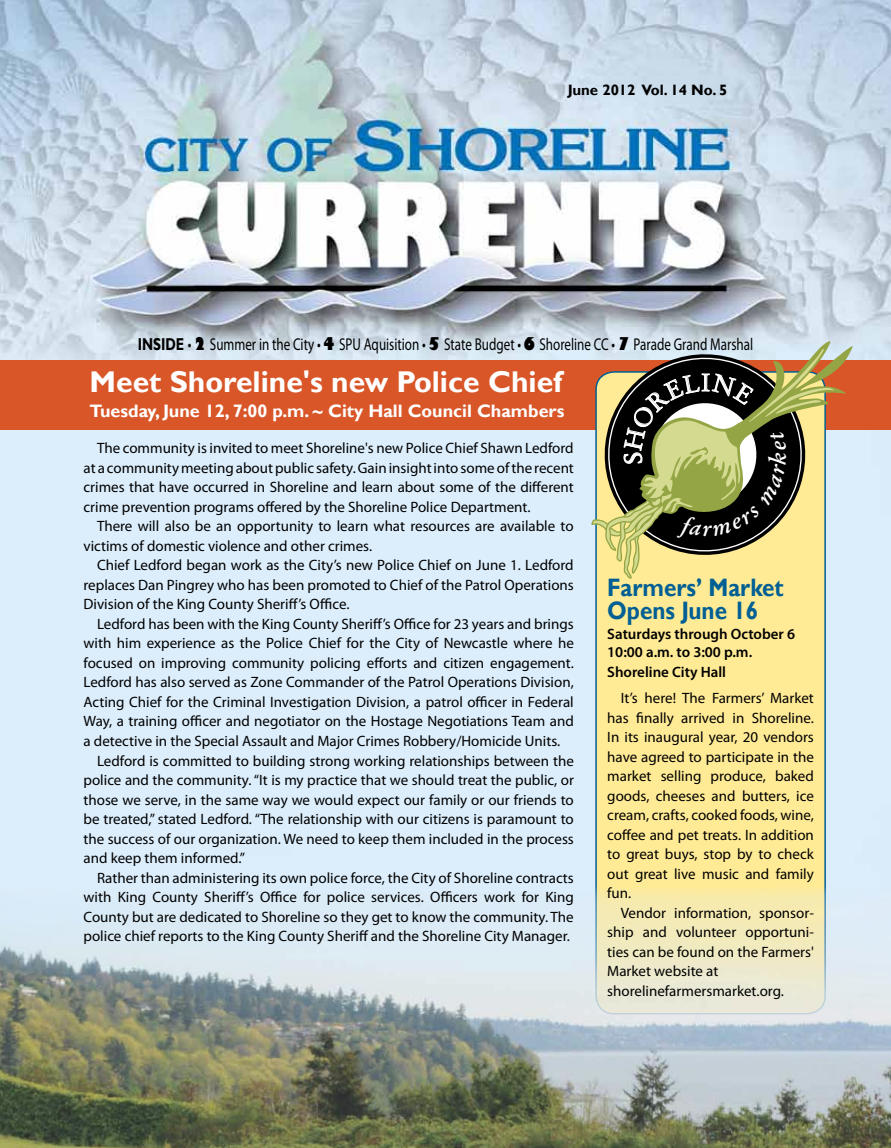
<style>
.page{position:relative;width:891px;height:1148px;background:#fff}
.page>*{position:absolute;margin:0;border:0;box-sizing:border-box;transform-origin:0 0}
.t1{font:700 30px "Gill Sans";color:#fff}
.t2{font:700 25.2px/22.5px "Gill Sans";color:#015f94;scale:.89 1}
.t3{font:700 18px "Gill Sans";color:#fff}
.t4{font:17.1px "Myriad Pro";color:#000;scale:.76 1}
.t5{font:15px/19.5px "Myriad Pro";color:#000;text-align:justify}
.t6{font:600 15px/18px "Myriad Pro";color:#000}
.t7{font:700 15px "Gill Sans";color:#000}
.s1{font-family:"Gill Sans";font-weight:700}
.s2{font-family:"Gill Sans";font-weight:800}
</style>
<div class="page">
<img style="left:0;top:0;width:891px;height:886px">
<div style="left:0;top:360px;width:891px;height:69px;background:#d95628"></div>
<div style="left:596px;top:372px;width:229px;height:641px;background:#ffeb95;border-radius:18px"></div>
<img style="left:0;top:886px;width:891px;height:262px">
<svg style="left:591px;top:335px;width:262px;height:245px"></svg>
<p class="t7" style="left:568px;top:81px;width:161px">June 2012 Vol. 14 No. 5</p>
<p class="t4" style="left:138px;top:334px;width:811px"><span class="s1">INSIDE</span> • <span class="s2">2</span> Summer in the City • <span class="s2">4</span> SPU Aquisition • <span class="s2">5</span> State Budget • <span class="s2">6</span> Shoreline CC • <span class="s2">7</span> Parade Grand Marshal</p>
<h1 class="t1" style="left:90px;top:364px;width:474px">Meet Shoreline's new Police Chief</h1>
<p class="t3" style="left:90px;top:400px;width:476px">Tuesday, June 12, 7:00 p.m. ~ City Hall Council Chambers</p>
<p class="t5" style="left:84px;top:438px;width:492px;text-indent:14px">The community is invited to meet Shoreline's new Police Chief Shawn Ledford at a community meeting about public safety. Gain insight into some of the recent crimes that have occurred in Shoreline and learn about some of the different crime prevention programs offered by the Shoreline Police Department.</p>
<p class="t5" style="left:84px;top:516px;width:492px;text-indent:14px">There will also be an opportunity to learn what resources are available to victims of domestic violence and other crimes.</p>
<p class="t5" style="left:84px;top:555px;width:492px;text-indent:14px">Chief Ledford began work as the City’s new Police Chief on June 1. Ledford replaces Dan Pingrey who has been promoted to Chief of the Patrol Operations Division of the King County Sheriff’s Office.</p>
<p class="t5" style="left:97px;top:614px;width:478px">Ledford has been with the King County Sheriff’s Office for 23 years and brings</p>
<p class="t5" style="left:84px;top:633px;width:492px">with him experience as the Police Chief for the City of Newcastle where he</p>
<p class="t5" style="left:84px;top:653px;width:492px">focused on improving community policing efforts and citizen engagement.</p>
<p class="t5" style="left:84px;top:672px;width:492px">Ledford has also served as Zone Commander of the Patrol Operations Division,</p>
<p class="t5" style="left:84px;top:692px;width:492px">Acting Chief for the Criminal Investigation Division, a patrol officer in Federal</p>
<p class="t5" style="left:84px;top:711px;width:492px">Way, a training officer and negotiator on the Hostage Negotiations Team and</p>
<p class="t5" style="left:84px;top:731px;width:478px">a detective in the Special Assault and Major Crimes Robbery/Homicide Units.</p>
<p class="t5" style="left:97px;top:750px;width:478px">Ledford is committed to building strong working relationships between the</p>
<p class="t5" style="left:84px;top:770px;width:492px">police and the community. “It is my practice that we should treat the public, or</p>
<p class="t5" style="left:84px;top:789px;width:492px">those we serve, in the same way we would expect our family or our friends to</p>
<p class="t5" style="left:84px;top:809px;width:492px">be treated,” stated Ledford. “The relationship with our citizens is paramount to</p>
<p class="t5" style="left:84px;top:828px;width:492px">the success of our organization. We need to keep them included in the process</p>
<p class="t5" style="left:84px;top:848px;width:163px">and keep them informed.”</p>
<p class="t5" style="left:97px;top:867px;width:478px">Rather than administering its own police force, the City of Shoreline contracts</p>
<p class="t5" style="left:84px;top:887px;width:492px">with King County Sheriff’s Office for police services. Officers work for King</p>
<p class="t5" style="left:84px;top:906px;width:492px">County but are dedicated to Shoreline so they get to know the community. The</p>
<p class="t5" style="left:84px;top:926px;width:488px">police chief reports to the King County Sheriff and the Shoreline City Manager.</p>
<h2 class="t2" style="left:607px;top:577px;width:200px">Farmers’ Market<br>Opens June 16</h2>
<p class="t6" style="left:607px;top:625px;width:189px">Saturdays through October 6<br>10:00 a.m. to 3:00 p.m.</p>
<p class="t6" style="left:607px;top:662px;width:120px">Shoreline City Hall</p>
<p class="t5" style="left:607px;top:688px;width:208px;text-indent:14px">It’s here! The Farmers’ Market has finally arrived in Shoreline.<br>In its inaugural year, 20 vendors have agreed to participate in the market selling produce, baked goods, cheeses and butters, ice cream, crafts, cooked foods, wine, coffee and pet treats. In addition to great buys, stop by to check out great live music and family fun.</p>
<p class="t5" style="left:607px;top:902px;width:208px;text-align:left;text-indent:14px">Vendor information, sponsor&shy;ship and volunteer opportuni&shy;ties can be found on the Farmers'<br>Market website at shorelinefarmersmarket.org.</p>
</div>
